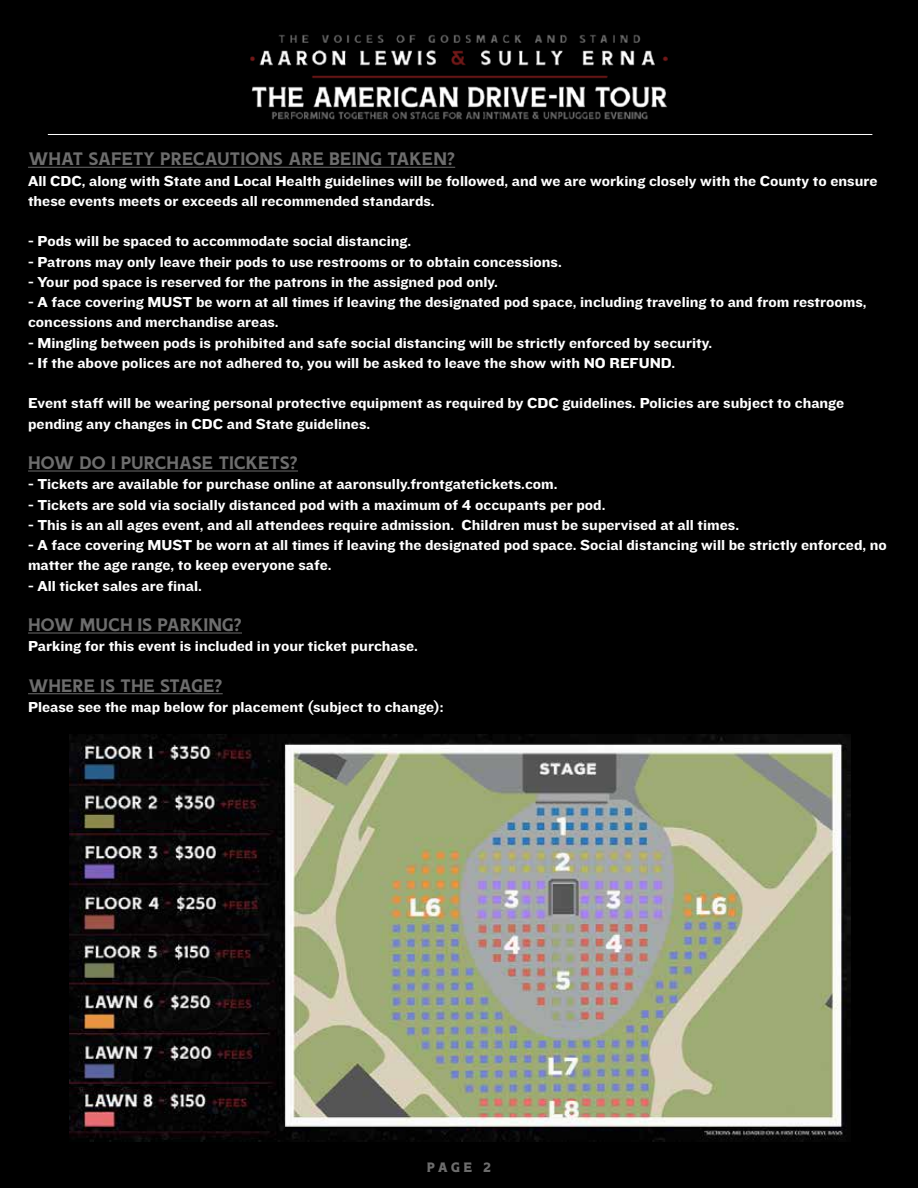
<style>
.page{position:relative;width:918px;height:1188px;background:#000}
.page>*{position:absolute;margin:0;border:0;box-sizing:border-box;transform-origin:0 0}
.t1{font:18px "Neilvard One";letter-spacing:-.02em;color:#6d6d6d}
.t2{font:15px/20.2px "Knockout HTF52 Cruiserweight";color:#fff}
.t3{font:13.5px "Neilvard Semibold One";color:#6d6d6d}
</style>
<div class="page">
<hr style="left:28px;top:167px;width:427px;height:1px;background:#6d6d6d">
<hr style="left:28px;top:471px;width:270px;height:1px;background:#6d6d6d">
<hr style="left:28px;top:633px;width:214px;height:1px;background:#6d6d6d">
<hr style="left:28px;top:693px;width:195px;height:1px;background:#6d6d6d">
<img style="left:250px;top:34px;width:418px;height:86px">
<hr style="left:48px;top:134px;width:824px;height:1px;background:#fff">
<img style="left:70px;top:734px;width:781px;height:408px">
<p class="t1" style="left:28px;top:146px;width:429px">WHAT SAFETY PRECAUTIONS ARE BEING TAKEN?</p>
<p class="t2" style="left:28px;top:171px;width:851px">All CDC, along with State and Local Health guidelines will be followed, and we are working closely with the County to ensure these events meets or exceeds all recommended standards.</p>
<p class="t2" style="left:28px;top:232px;width:385px">- Pods will be spaced to accommodate social distancing.</p>
<p class="t2" style="left:28px;top:252px;width:535px">- Patrons may only leave their pods to use restrooms or to obtain concessions.</p>
<p class="t2" style="left:28px;top:272px;width:471px">- Your pod space is reserved for the patrons in the assigned pod only.</p>
<p class="t2" style="left:28px;top:292px;width:840px">- A face covering MUST be worn at all times if leaving the designated pod space, including traveling to and from restrooms, concessions and merchandise areas.</p>
<p class="t2" style="left:28px;top:333px;width:686px">- Mingling between pods is prohibited and safe social distancing will be strictly enforced by security.</p>
<p class="t2" style="left:28px;top:353px;width:649px">- If the above polices are not adhered to, you will be asked to leave the show with NO REFUND.</p>
<p class="t2" style="left:28px;top:394px;width:818px">Event staff will be wearing personal protective equipment as required by CDC guidelines. Policies are subject to change pending any changes in CDC and State guidelines.</p>
<p class="t1" style="left:28px;top:450px;width:271px">HOW DO I PURCHASE TICKETS?</p>
<p class="t2" style="left:28px;top:475px;width:531px">- Tickets are available for purchase online at aaronsully.frontgatetickets.com.</p>
<p class="t2" style="left:28px;top:495px;width:579px">- Tickets are sold via socially distanced pod with a maximum of 4 occupants per pod.</p>
<p class="t2" style="left:28px;top:515px;width:713px">- This is an all ages event, and all attendees require admission. Children must be supervised at all times.</p>
<p class="t2" style="left:28px;top:535px;width:860px">- A face covering MUST be worn at all times if leaving the designated pod space. Social distancing will be strictly enforced, no matter the age range, to keep everyone safe.</p>
<p class="t2" style="left:28px;top:576px;width:175px">- All ticket sales are final.</p>
<p class="t1" style="left:28px;top:612px;width:215px">HOW MUCH IS PARKING?</p>
<p class="t2" style="left:28px;top:637px;width:392px">Parking for this event is included in your ticket purchase.</p>
<p class="t1" style="left:28px;top:672px;width:196px">WHERE IS THE STAGE?</p>
<p class="t2" style="left:28px;top:697px;width:417px">Please see the map below for placement (subject to change):</p>
<p class="t3" style="left:427px;top:1158px;width:66px">page 2</p>
</div>
